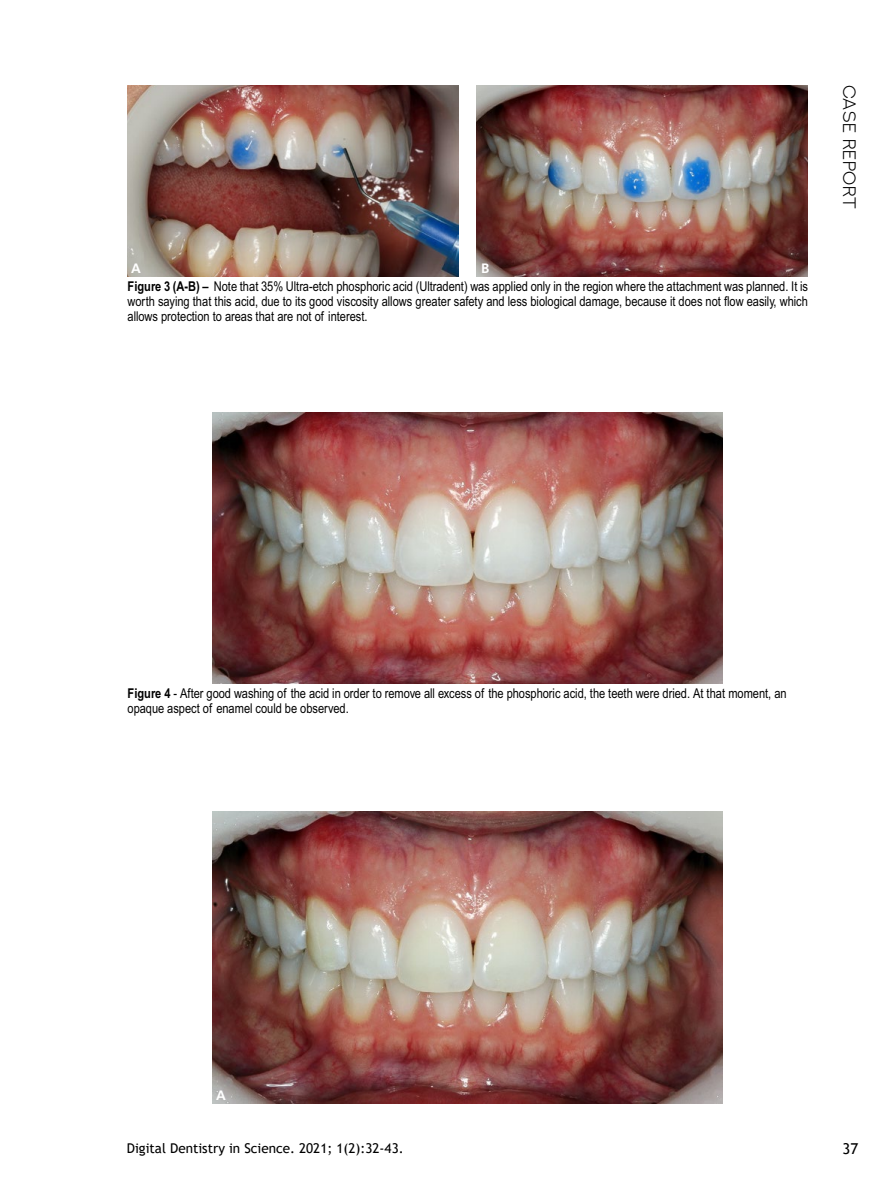
<style>
.page{position:relative;width:893px;height:1191px;background:#fff}
.page>*{position:absolute;margin:0;border:0;box-sizing:border-box;transform-origin:0 0}
.t1{font:300 18px "NEXTART";letter-spacing:.04em;color:#000}
.t2{font:15px "Trebuchet MS";color:#000}
.t3{font:13.5px/15px "Arial Narrow MT Std";color:#000}
.t4{font:13.5px "Trebuchet MS";color:#000}
.t5{font:700 13.5px "Frutiger LT";color:#fff}
.s1{font-weight:700}
</style>
<div class="page">
<img style="left:128px;top:85px;width:331px;height:191px">
<img style="left:477px;top:85px;width:331px;height:191px">
<img style="left:213px;top:413px;width:510px;height:271px">
<img style="left:213px;top:811px;width:510px;height:292px">
<p class="t5" style="left:131px;top:260px;width:11px">A</p>
<p class="t5" style="left:481px;top:260px;width:10px">B</p>
<p class="t3" style="left:128px;top:278px;width:682px;text-align:justify"><span class="s1">Figure 3 (A-B) –</span> Note that 35% Ultra-etch phosphoric acid (Ultradent) was applied only in the region where the attachment was planned. It is worth saying that this acid, due to its good viscosity allows greater safety and less biological damage, because it does not flow easily, which allows protection to areas that are not of interest.</p>
<h1 class="t1" style="left:860px;top:85px;width:125px;rotate:90deg">CASE REPORT</h1>
<p class="t3" style="left:128px;top:685px;width:660px"><span class="s1">Figure 4</span> - After good washing of the acid in order to remove all excess of the phosphoric acid, the teeth were dried. At that moment, an opaque aspect of enamel could be observed.</p>
<p class="t5" style="left:216px;top:1087px;width:11px">A</p>
<p class="t4" style="left:127px;top:1139px;width:278px">Digital Dentistry in Science. 2021; 1(2):32-43.</p>
<p class="t2" style="left:843px;top:1139px;width:17px">37</p>
</div>
